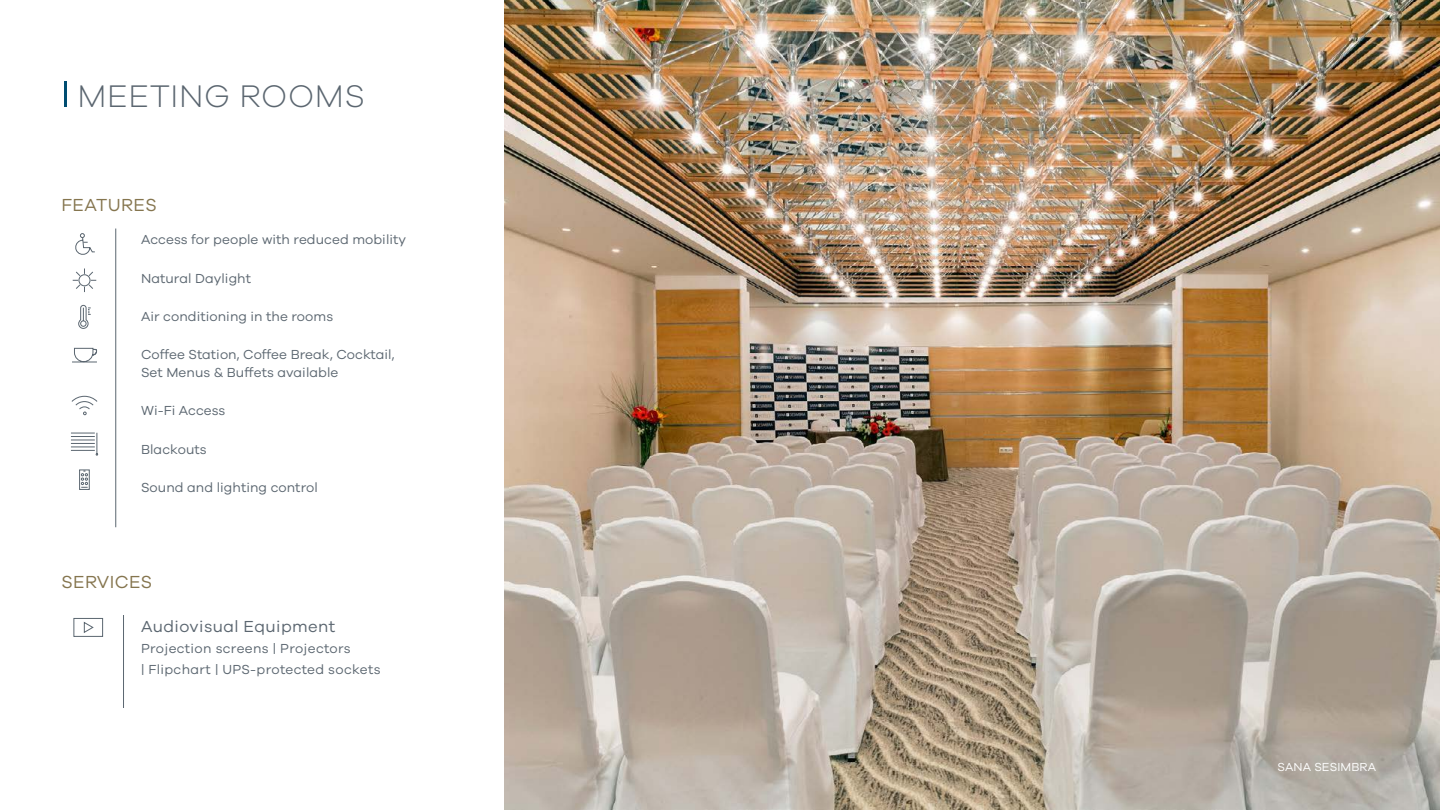
<style>
.page{position:relative;width:1440px;height:810px;background:#fff}
.page>*{position:absolute;margin:0;border:0;box-sizing:border-box;transform-origin:0 0}
.t1{font:300 32.25px "Galano Grotesque";letter-spacing:.02em;color:#5b6670}
.t2{font:18px "Galano Grotesque";letter-spacing:.02em;color:#85754e}
.t3{font:16.5px "Galano Grotesque";letter-spacing:.025em;color:#5b6670}
.t4{font:13.5px/18px "Galano Grotesque";letter-spacing:.005em;color:#5b6670}
.t5{font:13.5px/21px "Galano Grotesque";letter-spacing:.025em;color:#5b6670}
.t6{font:12px "Galano Grotesque";letter-spacing:.01em;color:#fff}
</style>
<div class="page">
<img style="left:505px;top:0;width:935px;height:810px">
<svg style="left:72px;top:268px;width:25px;height:25px"></svg>
<svg style="left:78px;top:305px;width:13px;height:24px"></svg>
<svg style="left:72px;top:348px;width:25px;height:15px"></svg>
<svg style="left:71px;top:433px;width:27px;height:22px"></svg>
<svg style="left:79px;top:469px;width:11px;height:21px"></svg>
<hr style="left:115px;top:229px;width:1px;height:298px;background:#5b6670">
<svg style="left:75px;top:233px;width:20px;height:22px"></svg>
<svg style="left:71px;top:396px;width:27px;height:19px"></svg>
<hr style="left:123px;top:615px;width:1px;height:93px;background:#5b6670">
<svg style="left:73px;top:618px;width:31px;height:19px"></svg>
<hr style="left:64px;top:81px;width:3px;height:25px;background:#004d71">
<h1 class="t1" style="left:77px;top:77px;width:289px">MEETING ROOMS</h1>
<h2 class="t2" style="left:62px;top:194px;width:97px">FEATURES</h2>
<p class="t4" style="left:141px;top:230px;width:267px">Access for people with reduced mobility</p>
<p class="t4" style="left:141px;top:269px;width:112px">Natural Daylight</p>
<p class="t4" style="left:141px;top:307px;width:194px">Air conditioning in the rooms</p>
<p class="t4" style="left:141px;top:345px;width:255px">Coffee Station, Coffee Break, Cocktail,<br>Set Menus &amp; Buffets available</p>
<p class="t4" style="left:141px;top:401px;width:86px">Wi-Fi Access</p>
<p class="t4" style="left:141px;top:440px;width:67px">Blackouts</p>
<p class="t4" style="left:141px;top:478px;width:178px">Sound and lighting control</p>
<h2 class="t2" style="left:62px;top:571px;width:92px">SERVICES</h2>
<p class="t3" style="left:141px;top:616px;width:196px">Audiovisual Equipment</p>
<p class="t5" style="left:141px;top:637px;width:241px">Projection screens | Projectors<br>| Flipchart | UPS-protected sockets</p>
<p class="t6" style="left:1278px;top:760px;width:100px">SANA SESIMBRA</p>
</div>
